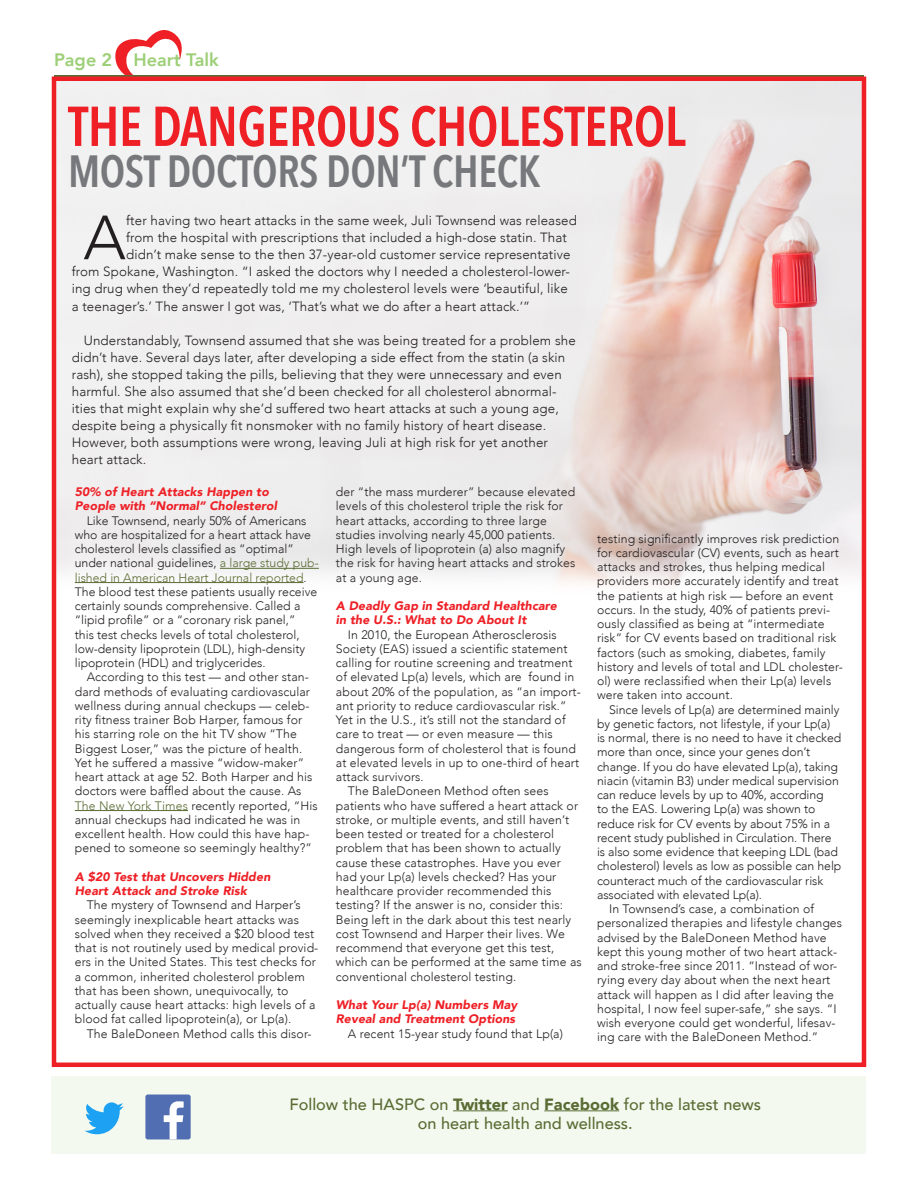
<style>
.page{position:relative;width:918px;height:1188px;background:#fff}
.page>*{position:absolute;margin:0;border:0;box-sizing:border-box;transform-origin:0 0}
.t1{font:300 61.65px "Avenir";color:#231f20}
.t2{font:600 55.5px "Avenir Next Condensed";letter-spacing:-.01em;color:#ee2026;scale:.96 1}
.t3{font:600 45px "Avenir Next Condensed";letter-spacing:-.01em;color:#76787b;scale:.96 1}
.t4{font:800 18px "Avenir";color:#9dcf77}
.t5{font:500 16.35px "Avenir";color:#5a6c34}
.t6{font:300 13.35px/17.1px "Avenir";letter-spacing:.01em;color:#231f20}
.t7{font:300 12.3px/14.2px "Avenir";letter-spacing:.01em;color:#231f20}
.t8{font:italic 900 12.3px/14.2px "Avenir";letter-spacing:.01em;color:#ee2026}
.s1{color:#5a6c34}
.s2{font-weight:900}
</style>
<div class="page">
<svg style="left:115px;top:30px;width:67px;height:45px"></svg>
<hr style="left:54px;top:75px;width:810px;height:3px;background:#5a6c34">
<img style="left:57px;top:81px;width:804px;height:505px">
<div style="left:52px;top:76px;width:814px;height:991px;border:4px solid #ee2026"></div>
<hr style="left:220px;top:568px;width:99px;height:1px;background:#5a6c34">
<hr style="left:75px;top:582px;width:229px;height:1px;background:#5a6c34">
<hr style="left:75px;top:810px;width:113px;height:1px;background:#5a6c34">
<div style="left:52px;top:1076px;width:814px;height:78px;background:#f3f9ef"></div>
<hr style="left:453px;top:1110px;width:55px;height:1px;background:#5a6c34">
<hr style="left:544px;top:1110px;width:75px;height:1px;background:#5a6c34">
<svg style="left:84px;top:1102px;width:40px;height:32px"></svg>
<div style="left:145px;top:1095px;width:46px;height:44px;background:#506eb1;border-radius:2px"></div>
<svg style="left:164px;top:1101px;width:20px;height:38px"></svg>
<p class="t4" style="left:54px;top:45px;width:166px">Page 2 Heart Talk</p>
<p class="t2" style="left:68px;top:79px;width:645px">THE DANGEROUS CHOLESTEROL</p>
<p class="t3" style="left:68px;top:132px;width:494px">MOST DOCTORS DON’T CHECK</p>
<p class="t1" style="left:84px;top:202px;width:44px">A</p>
<p class="t6" style="left:126px;top:212px;width:452px">fter having two heart attacks in the same week, Juli Townsend was released</p>
<p class="t6" style="left:126px;top:229px;width:442px">from the hospital with prescriptions that included a high-dose statin. That</p>
<p class="t6" style="left:126px;top:246px;width:446px">didn’t make sense to the then 37-year-old customer service representative</p>
<p class="t6" style="left:72px;top:263px;width:500px">from Spokane, Washington. “I asked the doctors why I needed a cholesterol-lower-</p>
<p class="t6" style="left:72px;top:280px;width:498px">ing drug when they’d repeatedly told me my cholesterol levels were ‘beautiful, like</p>
<p class="t6" style="left:72px;top:297px;width:460px">a teenager’s.’ The answer I got was, ‘That’s what we do after a heart attack.’”</p>
<p class="t6" style="left:72px;top:332px;width:505px;text-indent:12px">Understandably, Townsend assumed that she was being treated for a problem she didn’t have. Several days later, after developing a side effect from the statin (a skin rash), she stopped taking the pills, believing that they were unnecessary and even harmful. She also assumed that she’d been checked for all cholesterol abnormal&shy;ities that might explain why she’d suffered two heart attacks at such a young age, despite being a physically fit nonsmoker with no family history of heart disease.<br>However, both assumptions were wrong, leaving Juli at high risk for yet another heart attack.</p>
<p class="t8" style="left:75px;top:485px;width:204px">50% of Heart Attacks Happen to<br>People with “Normal” Cholesterol</p>
<p class="t7" style="left:75px;top:513px;width:246px;text-indent:12px">Like Townsend, nearly 50% of Americans who are hospitalized for a heart attack have cholesterol levels classified as “optimal” under national guidelines, <span class="s1">a large study pub&shy;lished in American Heart Journal reported</span>.<br>The blood test these patients usually receive certainly sounds comprehensive. Called a “lipid profile” or a “coronary risk panel,”<br>this test checks levels of total cholesterol, low-density lipoprotein (LDL), high-density lipoprotein (HDL) and triglycerides.</p>
<p class="t7" style="left:75px;top:670px;width:244px;text-indent:12px">According to this test — and other stan&shy;dard methods of evaluating cardiovascular wellness during annual checkups — celeb&shy;rity fitness trainer Bob Harper, famous for his starring role on the hit TV show “The Biggest Loser,” was the picture of health.<br>Yet he suffered a massive “widow-maker” heart attack at age 52. Both Harper and his doctors were baffled about the cause. As <span class="s1">The New York Times</span> recently reported, “His annual checkups had indicated he was in excellent health. How could this have hap&shy;pened to someone so seemingly healthy?”</p>
<p class="t8" style="left:75px;top:869px;width:197px">A $20 Test that Uncovers Hidden<br>Heart Attack and Stroke Risk</p>
<p class="t7" style="left:75px;top:898px;width:245px;text-indent:12px">The mystery of Townsend and Harper’s seemingly inexplicable heart attacks was solved when they received a $20 blood test that is not routinely used by medical provid&shy;ers in the United States. This test checks for a common, inherited cholesterol problem that has been shown, unequivocally, to actually cause heart attacks: high levels of a blood fat called lipoprotein(a), or Lp(a).</p>
<p class="t7" style="left:87px;top:1026px;width:226px">The BaleDoneen Method calls this disor-</p>
<p class="t7" style="left:336px;top:485px;width:241px">der “the mass murderer” because elevated levels of this cholesterol triple the risk for heart attacks, according to three large studies involving nearly 45,000 patients.<br>High levels of lipoprotein (a) also magnify the risk for having heart attacks and strokes at a young age.</p>
<p class="t8" style="left:336px;top:599px;width:222px">A Deadly Gap in Standard Healthcare in the U.S.: What to Do About It</p>
<p class="t7" style="left:336px;top:627px;width:246px;text-indent:12px">In 2010, the European Atherosclerosis Society (EAS) issued a scientific statement calling for routine screening and treatment of elevated Lp(a) levels, which are found in about 20% of the population, as “an import&shy;ant priority to reduce cardiovascular risk.” Yet in the U.S., it’s still not the standard of care to treat — or even measure — this dangerous form of cholesterol that is found at elevated levels in up to one-third of heart attack survivors.</p>
<p class="t7" style="left:336px;top:784px;width:247px;text-indent:12px">The BaleDoneen Method often sees patients who have suffered a heart attack or stroke, or multiple events, and still haven’t been tested or treated for a cholesterol problem that has been shown to actually cause these catastrophes. Have you ever had your Lp(a) levels checked? Has your healthcare provider recommended this testing? If the answer is no, consider this:<br>Being left in the dark about this test nearly cost Townsend and Harper their lives. We recommend that everyone get this test, which can be performed at the same time as conventional cholesterol testing.</p>
<p class="t8" style="left:336px;top:998px;width:183px">What Your Lp(a) Numbers May<br>Reveal and Treatment Options</p>
<p class="t7" style="left:348px;top:1026px;width:217px">A recent 15-year study found that Lp(a)</p>
<p class="t7" style="left:597px;top:531px;width:247px">testing significantly improves risk prediction for cardiovascular (CV) events, such as heart attacks and strokes, thus helping medical providers more accurately identify and treat the patients at high risk — before an event occurs. In the study, 40% of patients previ&shy;ously classified as being at “intermediate risk” for CV events based on traditional risk factors (such as smoking, diabetes, family history and levels of total and LDL cholester&shy;ol) were reclassified when their Lp(a) levels were taken into account.</p>
<p class="t7" style="left:597px;top:702px;width:246px;text-indent:12px">Since levels of Lp(a) are determined mainly by genetic factors, not lifestyle, if your Lp(a)<br>is normal, there is no need to have it checked more than once, since your genes don’t change. If you do have elevated Lp(a), taking niacin (vitamin B3) under medical supervision can reduce levels by up to 40%, according<br>to the EAS. Lowering Lp(a) was shown to reduce risk for CV events by about 75% in a recent study published in Circulation. There is also some evidence that keeping LDL (bad cholesterol) levels as low as possible can help counteract much of the cardiovascular risk associated with elevated Lp(a).</p>
<p class="t7" style="left:597px;top:902px;width:247px;text-indent:12px">In Townsend’s case, a combination of personalized therapies and lifestyle changes advised by the BaleDoneen Method have kept this young mother of two heart attack&shy;and stroke-free since 2011. “Instead of wor&shy;rying every day about when the next heart attack will happen as I did after leaving the hospital, I now feel super-safe,” she says. “I wish everyone could get wonderful, lifesav&shy;ing care with the BaleDoneen Method.”</p>
<p class="t5" style="left:289px;top:1090px;width:473px">Follow the HASPC on <span class="s2">Twitter</span> and <span class="s2">Facebook</span> for the latest news</p>
<p class="t5" style="left:418px;top:1109px;width:217px">on heart health and wellness.</p>
</div>
